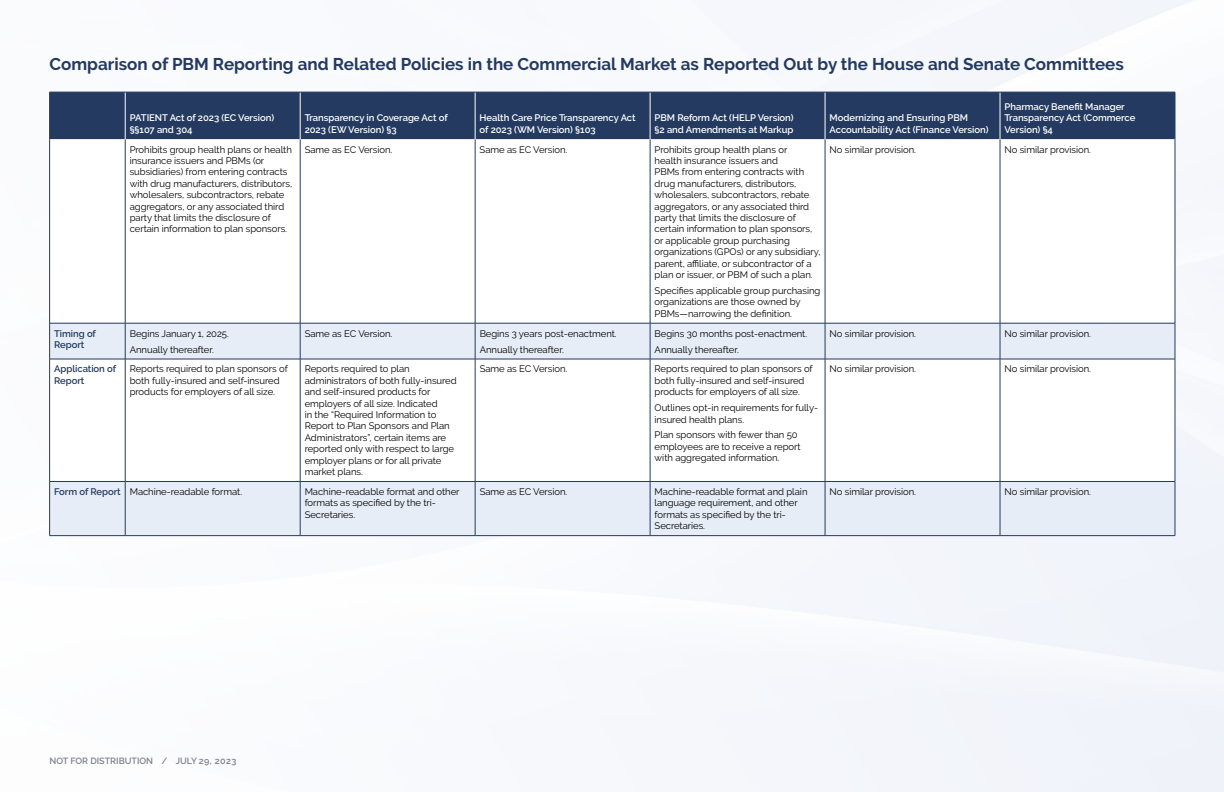
<style>
.page{position:relative;width:1224px;height:792px;background:#fff}
.page>*{position:absolute;margin:0;border:0;box-sizing:border-box;transform-origin:0 0}
.t1{font:700 17px "Raleway";color:#243a60}
.t2{font:9.5px/11.4px "Raleway";letter-spacing:-.005em;color:#000}
.t3{font:600 9.5px/11.4px "Raleway";letter-spacing:-.005em;color:#fff}
.t4{font:600 9.5px/11.4px "Raleway";letter-spacing:-.005em;color:#243a60}
.t5{font:600 9px "Raleway";color:#7c8088}
.s1{font-weight:600;color:#243a60}
</style>
<div class="page">
<img style="left:49px;top:0;width:1175px;height:792px">
<div style="left:50px;top:93px;width:1125px;height:46px;background:#243a60"></div>
<svg style="left:50px;top:139px;width:1125px;height:184px"></svg>
<svg style="left:50px;top:324px;width:1125px;height:211px"></svg>
<hr style="left:49px;top:139px;width:1px;height:184px;background:#243a60">
<hr style="left:125px;top:139px;width:1px;height:184px;background:#243a60">
<hr style="left:300px;top:139px;width:1px;height:184px;background:#243a60">
<hr style="left:475px;top:139px;width:1px;height:184px;background:#243a60">
<hr style="left:650px;top:139px;width:1px;height:184px;background:#243a60">
<hr style="left:825px;top:139px;width:1px;height:184px;background:#243a60">
<hr style="left:1000px;top:139px;width:1px;height:184px;background:#243a60">
<hr style="left:1175px;top:139px;width:1px;height:184px;background:#243a60">
<hr style="left:50px;top:323px;width:75px;height:1px;background:#243a60">
<hr style="left:49px;top:323px;width:1px;height:36px;background:#243a60">
<hr style="left:125px;top:323px;width:175px;height:1px;background:#243a60">
<hr style="left:125px;top:323px;width:1px;height:36px;background:#243a60">
<hr style="left:300px;top:323px;width:175px;height:1px;background:#243a60">
<hr style="left:300px;top:323px;width:1px;height:36px;background:#243a60">
<hr style="left:475px;top:323px;width:175px;height:1px;background:#243a60">
<hr style="left:475px;top:323px;width:1px;height:36px;background:#243a60">
<hr style="left:650px;top:323px;width:175px;height:1px;background:#243a60">
<hr style="left:650px;top:323px;width:1px;height:36px;background:#243a60">
<hr style="left:825px;top:323px;width:175px;height:1px;background:#243a60">
<hr style="left:825px;top:323px;width:1px;height:36px;background:#243a60">
<hr style="left:1000px;top:323px;width:175px;height:1px;background:#243a60">
<hr style="left:1000px;top:323px;width:1px;height:36px;background:#243a60">
<hr style="left:1175px;top:323px;width:1px;height:36px;background:#243a60">
<hr style="left:50px;top:359px;width:75px;height:1px;background:#243a60">
<hr style="left:49px;top:359px;width:1px;height:122px;background:#243a60">
<hr style="left:125px;top:359px;width:175px;height:1px;background:#243a60">
<hr style="left:125px;top:359px;width:1px;height:122px;background:#243a60">
<hr style="left:300px;top:359px;width:175px;height:1px;background:#243a60">
<hr style="left:300px;top:359px;width:1px;height:122px;background:#243a60">
<hr style="left:475px;top:359px;width:175px;height:1px;background:#243a60">
<hr style="left:475px;top:359px;width:1px;height:122px;background:#243a60">
<hr style="left:650px;top:359px;width:175px;height:1px;background:#243a60">
<hr style="left:650px;top:359px;width:1px;height:122px;background:#243a60">
<hr style="left:825px;top:359px;width:175px;height:1px;background:#243a60">
<hr style="left:825px;top:359px;width:1px;height:122px;background:#243a60">
<hr style="left:1000px;top:359px;width:175px;height:1px;background:#243a60">
<hr style="left:1000px;top:359px;width:1px;height:122px;background:#243a60">
<hr style="left:1175px;top:359px;width:1px;height:122px;background:#243a60">
<hr style="left:50px;top:481px;width:75px;height:1px;background:#243a60">
<hr style="left:49px;top:482px;width:1px;height:54px;background:#243a60">
<hr style="left:125px;top:481px;width:175px;height:1px;background:#243a60">
<hr style="left:125px;top:482px;width:1px;height:54px;background:#243a60">
<hr style="left:300px;top:481px;width:175px;height:1px;background:#243a60">
<hr style="left:300px;top:482px;width:1px;height:54px;background:#243a60">
<hr style="left:475px;top:481px;width:175px;height:1px;background:#243a60">
<hr style="left:475px;top:482px;width:1px;height:54px;background:#243a60">
<hr style="left:650px;top:481px;width:175px;height:1px;background:#243a60">
<hr style="left:650px;top:482px;width:1px;height:54px;background:#243a60">
<hr style="left:825px;top:481px;width:175px;height:1px;background:#243a60">
<hr style="left:825px;top:482px;width:1px;height:54px;background:#243a60">
<hr style="left:1000px;top:481px;width:175px;height:1px;background:#243a60">
<hr style="left:1000px;top:482px;width:1px;height:54px;background:#243a60">
<hr style="left:1175px;top:482px;width:1px;height:54px;background:#243a60">
<hr style="left:50px;top:535px;width:75px;height:1px;background:#243a60">
<hr style="left:125px;top:535px;width:175px;height:1px;background:#243a60">
<hr style="left:300px;top:535px;width:175px;height:1px;background:#243a60">
<hr style="left:475px;top:535px;width:175px;height:1px;background:#243a60">
<hr style="left:650px;top:535px;width:175px;height:1px;background:#243a60">
<hr style="left:825px;top:535px;width:175px;height:1px;background:#243a60">
<hr style="left:1000px;top:535px;width:175px;height:1px;background:#243a60">
<hr style="left:49px;top:92px;width:1px;height:47px;background:#243a60">
<hr style="left:1175px;top:92px;width:1px;height:47px;background:#243a60">
<hr style="left:125px;top:92px;width:1px;height:47px;background:#fff">
<hr style="left:300px;top:92px;width:1px;height:47px;background:#fff">
<hr style="left:475px;top:92px;width:1px;height:47px;background:#fff">
<hr style="left:650px;top:92px;width:1px;height:47px;background:#fff">
<hr style="left:825px;top:92px;width:1px;height:47px;background:#fff">
<hr style="left:1000px;top:92px;width:1px;height:47px;background:#fff">
<hr style="left:50px;top:92px;width:75px;height:1px;background:#243a60">
<hr style="left:125px;top:92px;width:175px;height:1px;background:#243a60">
<hr style="left:300px;top:92px;width:175px;height:1px;background:#243a60">
<hr style="left:475px;top:92px;width:175px;height:1px;background:#243a60">
<hr style="left:650px;top:92px;width:175px;height:1px;background:#243a60">
<hr style="left:825px;top:92px;width:175px;height:1px;background:#243a60">
<hr style="left:1000px;top:92px;width:175px;height:1px;background:#243a60">
<h1 class="t1" style="left:50px;top:54px;width:1076px">Comparison of PBM Reporting and Related Policies in the Commercial Market as Reported Out by the House and Senate Committees</h1>
<p class="t3" style="left:130px;top:112px;width:146px">PATIENT Act of 2023 (EC Version) §§107 and 304</p>
<p class="t3" style="left:305px;top:112px;width:145px">Transparency in Coverage Act of<br>2023 (EW Version) §3</p>
<p class="t3" style="left:480px;top:112px;width:158px">Health Care Price Transparency Act of 2023 (WM Version) §103</p>
<p class="t3" style="left:655px;top:112px;width:141px">PBM Reform Act (HELP Version) §2 and Amendments at Markup</p>
<p class="t3" style="left:830px;top:112px;width:160px">Modernizing and Ensuring PBM<br>Accountability Act (Finance Version)</p>
<p class="t3" style="left:1005px;top:101px;width:132px">Pharmacy Benefit Manager<br>Transparency Act (Commerce<br>Version) §4</p>
<p class="t2" style="left:130px;top:144px;width:164px">Prohibits group health plans or health insurance issuers and PBMs (or subsidiaries) from entering contracts with drug manufacturers, distributors, wholesalers, subcontractors, rebate aggregators, or any associated third party that limits the disclosure of certain information to plan sponsors.</p>
<p class="t2" style="left:305px;top:144px;width:89px">Same as EC Version.</p>
<p class="t2" style="left:480px;top:144px;width:89px">Same as EC Version.</p>
<p class="t2" style="left:655px;top:144px;width:167px">Prohibits group health plans or<br>health insurance issuers and<br>PBMs from entering contracts with drug manufacturers, distributors, wholesalers, subcontractors, rebate aggregators, or any associated third party that limits the disclosure of certain information to plan sponsors, or applicable group purchasing organizations (GPOs) or any subsidiary, parent, affiliate, or subcontractor of a plan or issuer, or PBM of such a plan.</p>
<p class="t2" style="left:655px;top:285px;width:167px">Specifies applicable group purchasing organizations are those owned by<br>PBMs—narrowing the definition.</p>
<p class="t2" style="left:830px;top:144px;width:88px">No similar provision.</p>
<p class="t2" style="left:1005px;top:144px;width:88px">No similar provision.</p>
<p class="t4" style="left:54px;top:328px;width:43px">Timing of<br>Report</p>
<p class="t2" style="left:130px;top:325px;width:101px;line-height:15.9px">Begins January 1, 2025.<br>Annually thereafter.</p>
<p class="t2" style="left:305px;top:328px;width:89px">Same as EC Version.</p>
<p class="t2" style="left:480px;top:325px;width:139px;line-height:15.9px">Begins 3 years post-enactment.<br>Annually thereafter.</p>
<p class="t2" style="left:655px;top:325px;width:154px;line-height:15.9px">Begins 30 months post-enactment.<br>Annually thereafter.</p>
<p class="t2" style="left:830px;top:328px;width:88px">No similar provision.</p>
<p class="t2" style="left:1005px;top:328px;width:88px">No similar provision.</p>
<p class="t4" style="left:54px;top:363px;width:64px">Application of<br>Report</p>
<p class="t2" style="left:130px;top:363px;width:160px">Reports required to plan sponsors of both fully-insured and self-insured products for employers of all size.</p>
<p class="t2" style="left:305px;top:363px;width:153px">Reports required to plan administrators of both fully-insured and self-insured products for employers of all size. Indicated<br>in the “Required Information to<br>Report to Plan Sponsors and Plan<br>Administrators”, certain items are reported only with respect to large employer plans or for all private market plans.</p>
<p class="t2" style="left:480px;top:363px;width:89px">Same as EC Version.</p>
<p class="t2" style="left:655px;top:363px;width:160px">Reports required to plan sponsors of both fully-insured and self-insured products for employers of all size.</p>
<p class="t2" style="left:830px;top:363px;width:88px">No similar provision.</p>
<p class="t2" style="left:1005px;top:363px;width:88px">No similar provision.</p>
<p class="t2" style="left:655px;top:402px;width:165px">Outlines opt-in requirements for fully&shy;insured health plans.</p>
<p class="t2" style="left:655px;top:429px;width:147px">Plan sponsors with fewer than 50 employees are to receive a report with aggregated information.</p>
<p class="t2" style="left:54px;top:486px;width:190px"><span class="s1">Form of Report</span> Machine-readable format.</p>
<p class="t2" style="left:305px;top:486px;width:156px">Machine-readable format and other formats as specified by the tri-<br>Secretaries.</p>
<p class="t2" style="left:480px;top:486px;width:89px">Same as EC Version.</p>
<p class="t2" style="left:655px;top:486px;width:154px">Machine-readable format and plain language requirement, and other formats as specified by the tri-<br>Secretaries.</p>
<p class="t2" style="left:830px;top:486px;width:88px">No similar provision.</p>
<p class="t2" style="left:1005px;top:486px;width:88px">No similar provision.</p>
<p class="t5" style="left:50px;top:756px;width:188px">NOT FOR DISTRIBUTION / JULY 29, 2023</p>
</div>
